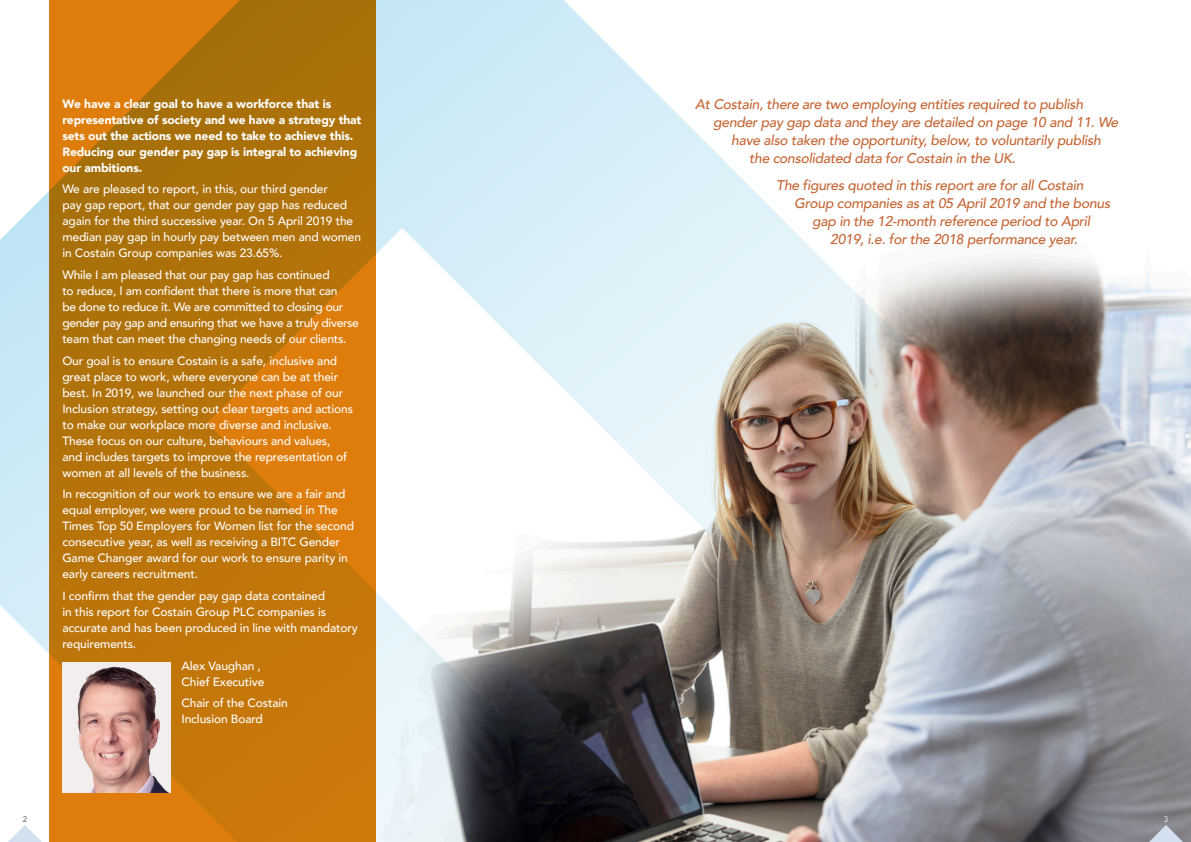
<style>
.page{position:relative;width:1191px;height:842px;background:#fff}
.page>*{position:absolute;margin:0;border:0;box-sizing:border-box;transform-origin:0 0}
.Body{font:italic 500 14px "Avenir";letter-spacing:-.02em;color:#c56533}
.Body-2{font:500 12px/16px "Avenir";letter-spacing:-.01em;color:#fff}
.Body-3{font:900 12px/16px "Avenir";letter-spacing:-.01em;color:#fff}
.t1{font:8px "Avenir";color:#3e3e3f}
.Body-4{font:8px "Avenir";color:#fff}
</style>
<div class="page">
<img style="left:0;top:0;width:1180px;height:842px">
<svg style="left:50px;top:0;width:326px;height:842px;background:#be750a"></svg>
<img style="left:62px;top:663px;width:108px;height:129px">
<svg style="left:1149px;top:825px;width:34px;height:17px"></svg>
<p class="Body-3" style="left:62px;top:95px;width:301px">We have a clear goal to have a workforce that is representative of society and we have a strategy that sets out the actions we need to take to achieve this.<br>Reducing our gender pay gap is integral to achieving our ambitions.</p>
<p class="Body-2" style="left:62px;top:181px;width:300px">We are pleased to report, in this, our third gender<br>pay gap report, that our gender pay gap has reduced again for the third successive year. On 5 April 2019 the median pay gap in hourly pay between men and women in Costain Group companies was 23.65%.</p>
<p class="Body-2" style="left:62px;top:266px;width:298px">While I am pleased that our pay gap has continued<br>to reduce, I am confident that there is more that can<br>be done to reduce it. We are committed to closing our gender pay gap and ensuring that we have a truly diverse team that can meet the changing needs of our clients.</p>
<p class="Body-2" style="left:62px;top:352px;width:292px">Our goal is to ensure Costain is a safe, inclusive and great place to work, where everyone can be at their best. In 2019, we launched our the next phase of our Inclusion strategy, setting out clear targets and actions to make our workplace more diverse and inclusive.<br>These focus on our culture, behaviours and values, and includes targets to improve the representation of women at all levels of the business.</p>
<p class="Body-2" style="left:62px;top:486px;width:293px">In recognition of our work to ensure we are a fair and equal employer, we were proud to be named in The Times Top 50 Employers for Women list for the second consecutive year, as well as receiving a BITC Gender Game Changer award for our work to ensure parity in early careers recruitment.</p>
<p class="Body-2" style="left:62px;top:587px;width:297px">I confirm that the gender pay gap data contained<br>in this report for Costain Group PLC companies is accurate and has been produced in line with mandatory requirements.</p>
<p class="Body-2" style="left:181px;top:657px;width:85px">Alex Vaughan ,<br>Chief Executive</p>
<p class="Body-2" style="left:181px;top:695px;width:108px">Chair of the Costain<br>Inclusion Board</p>
<p class="t1" style="left:23px;top:815px;width:6px">2</p>
<p class="Body" style="left:695px;top:96px;width:389px">At Costain, there are two employing entities required to publish</p>
<p class="Body" style="left:713px;top:114px;width:406px">gender pay gap data and they are detailed on page 10 and 11. We</p>
<p class="Body" style="left:731px;top:132px;width:371px">have also taken the opportunity, below, to voluntarily publish</p>
<p class="Body" style="left:749px;top:150px;width:268px">the consolidated data for Costain in the UK.</p>
<p class="Body" style="left:776px;top:176px;width:309px">The figures quoted in this report are for all Costain</p>
<p class="Body" style="left:794px;top:194px;width:317px">Group companies as at 05 April 2019 and the bonus</p>
<p class="Body" style="left:812px;top:212px;width:279px">gap in the 12-month reference period to April</p>
<p class="Body" style="left:830px;top:230px;width:249px">2019, i.e. for the 2018 performance year.</p>
<p class="Body-4" style="left:1163px;top:815px;width:6px">3</p>
</div>
